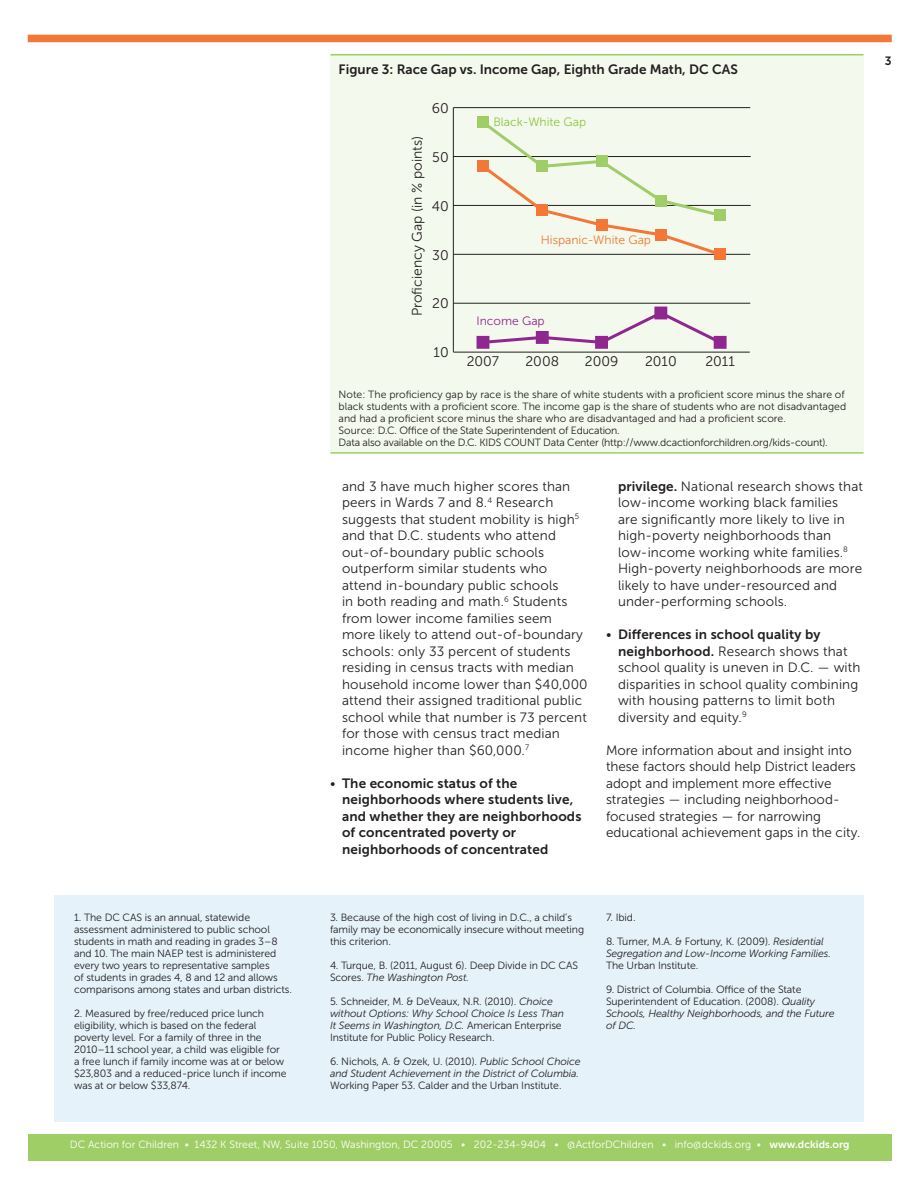
<style>
.page{position:relative;width:918px;height:1188px;background:#fff}
.page>*{position:absolute;margin:0;border:0;box-sizing:border-box;transform-origin:0 0}
.t1{font:13.95px "Museo Sans 300";color:#231f20}
.t2{font:13.5px/16.5px "Museo Sans 300";letter-spacing:.01em;color:#231f20}
.t3{font:13.5px/16.5px "Museo Sans 700";letter-spacing:.01em;color:#231f20}
.t4{font:12.15px "Museo Sans 300";color:#f37736}
.t5{font:12.15px "Museo Sans 300";color:#8bc63e}
.t6{font:12.15px "Museo Sans 300";color:#90268f}
.t7{font:12px "Museo Sans 700";color:#231f20}
.t8{font:10.5px/12px "Museo Sans 300";letter-spacing:-.01em;color:#231f20}
.t9{font:10.5px "Museo Sans 300";color:#fff}
.t10{font:italic 10.5px/12px "Museo Sans 300";letter-spacing:-.01em;color:#231f20}
.s1{font-family:"Museo Sans 300"}
.s2{font-family:"Museo Sans 700"}
.s3{font-style:italic}
.s4{font-style:normal}
</style>
<div class="page">
<div style="left:28px;top:1134px;width:864px;height:27px;background:#9fce66"></div>
<div style="left:330px;top:56px;width:534px;height:397px;background:#f4f9ed"></div>
<hr style="left:330px;top:54px;width:534px;height:1px;background:#9fce66">
<hr style="left:330px;top:452px;width:534px;height:2px;background:#9fce66">
<hr style="left:453px;top:352px;width:297px;height:1px;background:#231f20">
<hr style="left:453px;top:108px;width:1px;height:244px;background:#231f20">
<hr style="left:453px;top:303px;width:297px;height:1px;background:#231f20">
<hr style="left:453px;top:254px;width:297px;height:1px;background:#231f20">
<hr style="left:453px;top:205px;width:298px;height:1px;background:#231f20">
<hr style="left:453px;top:156px;width:298px;height:1px;background:#231f20">
<hr style="left:453px;top:107px;width:297px;height:1px;background:#231f20">
<svg style="left:480px;top:309px;width:244px;height:37px"></svg>
<svg style="left:479px;top:125px;width:245px;height:130px"></svg>
<div style="left:477px;top:336px;width:12px;height:12px;background:#90268f"></div>
<div style="left:477px;top:336px;width:12px;height:13px;border:1px solid #90268f"></div>
<div style="left:536px;top:332px;width:12px;height:11px;background:#90268f"></div>
<div style="left:536px;top:331px;width:13px;height:13px;border:1px solid #90268f"></div>
<div style="left:596px;top:336px;width:12px;height:12px;background:#90268f"></div>
<div style="left:595px;top:336px;width:13px;height:13px;border:1px solid #90268f"></div>
<div style="left:655px;top:307px;width:12px;height:12px;background:#90268f"></div>
<div style="left:714px;top:336px;width:12px;height:12px;background:#90268f"></div>
<div style="left:714px;top:336px;width:12px;height:13px;border:1px solid #90268f"></div>
<div style="left:536px;top:204px;width:12px;height:12px;background:#f37736"></div>
<div style="left:655px;top:229px;width:12px;height:12px;background:#f37736"></div>
<div style="left:477px;top:160px;width:12px;height:12px;background:#f37736"></div>
<div style="left:596px;top:219px;width:12px;height:12px;background:#f37736"></div>
<div style="left:714px;top:248px;width:12px;height:12px;background:#f37736"></div>
<div style="left:477px;top:116px;width:12px;height:12px;background:#9fce66"></div>
<div style="left:536px;top:160px;width:12px;height:12px;background:#9fce66"></div>
<div style="left:596px;top:155px;width:12px;height:12px;background:#9fce66"></div>
<div style="left:655px;top:195px;width:12px;height:11px;background:#9fce66"></div>
<div style="left:714px;top:209px;width:12px;height:12px;background:#9fce66"></div>
<div style="left:55px;top:895px;width:809px;height:227px;background:#e6f2fa"></div>
<div style="left:28px;top:35px;width:864px;height:7px;background:#f37736"></div>
<p class="t3" style="left:339px;top:61px;width:401px">Figure 3: Race Gap vs. Income Gap, Eighth Grade Math, DC CAS</p>
<p class="t1" style="left:432px;top:101px;width:18px">60</p>
<p class="t1" style="left:409px;top:316px;width:182px;rotate:-90deg">Proficiency Gap (in % points)</p>
<p class="t1" style="left:432px;top:149px;width:18px">50</p>
<p class="t1" style="left:432px;top:198px;width:18px">40</p>
<p class="t1" style="left:432px;top:247px;width:18px">30</p>
<p class="t1" style="left:432px;top:296px;width:18px">20</p>
<p class="t1" style="left:434px;top:345px;width:17px">10</p>
<p class="t5" style="left:493px;top:115px;width:94px">Black-White Gap</p>
<p class="t4" style="left:541px;top:233px;width:112px">Hispanic-White Gap</p>
<p class="t6" style="left:477px;top:315px;width:70px">Income Gap</p>
<p class="t1" style="left:467px;top:354px;width:34px">2007</p>
<p class="t1" style="left:525px;top:354px;width:35px">2008</p>
<p class="t1" style="left:585px;top:354px;width:35px">2009</p>
<p class="t1" style="left:645px;top:354px;width:33px">2010</p>
<p class="t1" style="left:705px;top:354px;width:31px">2011</p>
<p class="t8" style="left:339px;top:389px;width:509px">Note: The proficiency gap by race is the share of white students with a proficient score minus the share of black students with a proficient score. The income gap is the share of students who are not disadvantaged and had a proficient score minus the share who are disadvantaged and had a proficient score.</p>
<p class="t8" style="left:339px;top:425px;width:283px">Source: D.C. Office of the State Superintendent of Education.</p>
<p class="t8" style="left:339px;top:437px;width:491px">Data also available on the D.C. KIDS COUNT Data Center (http://www.dcactionforchildren.org/kids-count).</p>
<p class="t8" style="left:74px;top:911px;width:219px">1. The DC CAS is an annual, statewide assessment administered to public school students in math and reading in grades 3–8 and 10. The main NAEP test is administered every two years to representative samples<br>of students in grades 4, 8 and 12 and allows comparisons among states and urban districts.</p>
<p class="t8" style="left:74px;top:1007px;width:214px">2. Measured by free/reduced price lunch eligibility, which is based on the federal poverty level. For a family of three in the 2010–11 school year, a child was eligible for a free lunch if family income was at or below $23,803 and a reduced-price lunch if income was at or below $33,874.</p>
<p class="t2" style="left:342px;top:478px;width:247px">and 3 have much higher scores than peers in Wards 7 and 8.<sup>4</sup> Research suggests that student mobility is high<sup>5 </sup>and that D.C. students who attend out-of-boundary public schools outperform similar students who attend in-boundary public schools<br>in both reading and math.<sup>6</sup> Students from lower income families seem more likely to attend out-of-boundary schools: only 33 percent of students residing in census tracts with median household income lower than $40,000 attend their assigned traditional public school while that number is 73 percent for those with census tract median income higher than $60,000.<sup>7</sup></p>
<p class="t3" style="left:342px;top:775px;width:241px;text-indent:-12px"><span class="s1">•</span> The economic status of the neighborhoods where students live, and whether they are neighborhoods of concentrated poverty or neighborhoods of concentrated</p>
<p class="t2" style="left:618px;top:478px;width:247px"><span class="s2">privilege.</span> National research shows that low-income working black families<br>are significantly more likely to live in high-poverty neighborhoods than low-income working white families.<sup>8<br></sup>High-poverty neighborhoods are more likely to have under-resourced and under-performing schools.</p>
<p class="t2" style="left:618px;top:626px;width:244px;text-indent:-12px">• <span class="s2">Differences in school quality by neighborhood.</span> Research shows that school quality is uneven in D.C. — with disparities in school quality combining with housing patterns to limit both diversity and equity.<sup>9</sup></p>
<p class="t2" style="left:606px;top:742px;width:256px">More information about and insight into these factors should help District leaders adopt and implement more effective strategies — including neighborhood&shy;focused strategies — for narrowing educational achievement gaps in the city.</p>
<p class="t8" style="left:330px;top:911px;width:256px">3. Because of the high cost of living in D.C., a child’s family may be economically insecure without meeting this criterion.</p>
<p class="t8" style="left:330px;top:959px;width:250px">4. Turque, B. (2011, August 6). Deep Divide in DC CAS<br>Scores. <span class="s3">The Washington Post.</span></p>
<p class="t8" style="left:330px;top:995px;width:236px">5. Schneider, M. &amp; DeVeaux, N.R. (2010). <span class="s3">Choice without Options: Why School Choice Is Less Than It Seems in Washington, D.C.</span> American Enterprise Institute for Public Policy Research.</p>
<p class="t8" style="left:330px;top:1055px;width:252px">6. Nichols, A. &amp; Ozek, U. (2010). <span class="s3">Public School Choice and Student Achievement in the District of Columbia.<br></span>Working Paper 53. Calder and the Urban Institute.</p>
<p class="t8" style="left:606px;top:911px;width:31px">7. Ibid.</p>
<p class="t10" style="left:606px;top:935px;width:226px"><span class="s4">8. Turner, M.A. &amp; Fortuny, K. (2009).</span> Residential<br>Segregation and Low-Income Working Families.<br><span class="s4">The Urban Institute.</span></p>
<p class="t8" style="left:606px;top:983px;width:230px">9. District of Columbia. Office of the State Superintendent of Education. (2008). <span class="s3">Quality Schools, Healthy Neighborhoods, and the Future of DC.</span></p>
<p class="t9" style="left:70px;top:1138px;width:781px">DC Action for Children • 1432 K Street, NW, Suite 1050, Washington, DC 20005 • 202-234-9404 • @ActforDChildren • info@dckids.org • <span class="s2">www.dckids.org</span></p>
<p class="t7" style="left:885px;top:54px;width:8px">3</p>
</div>
